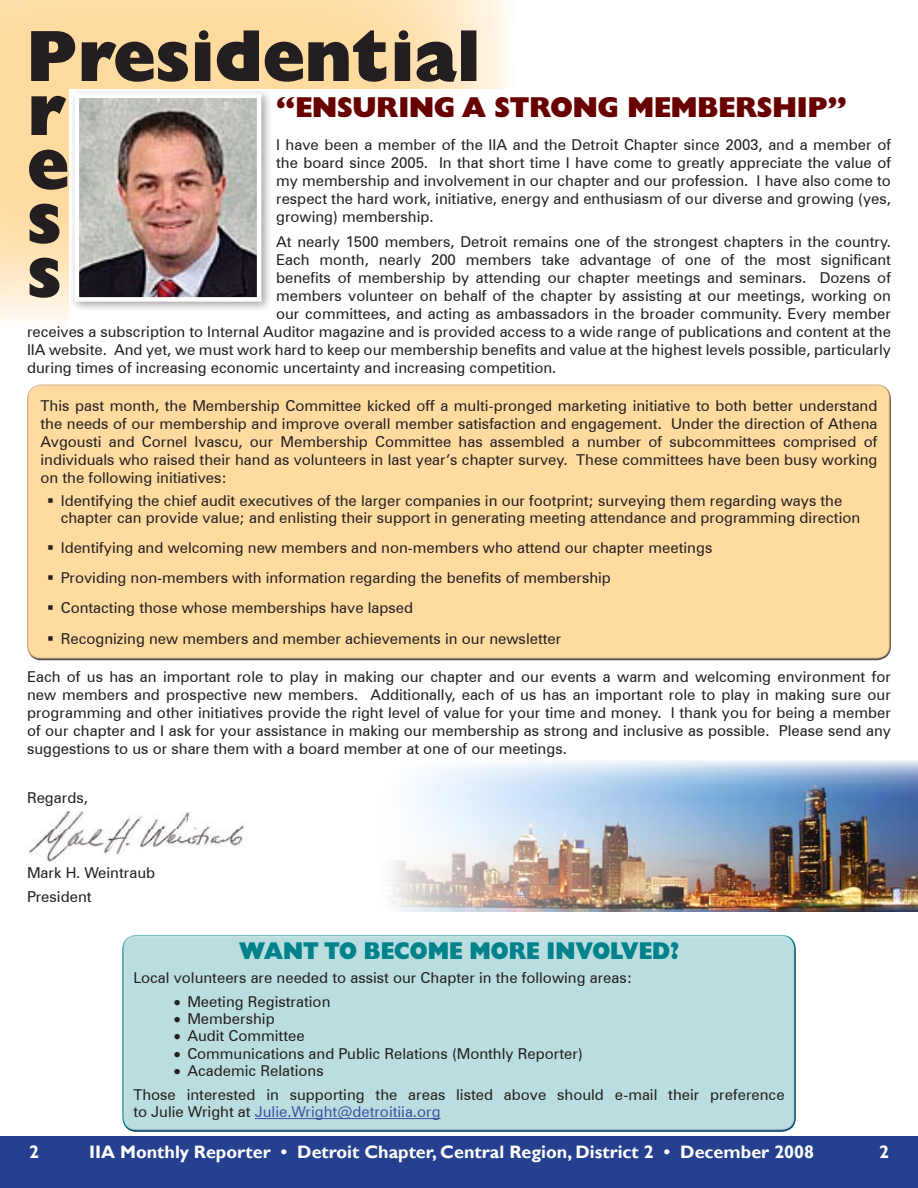
<style>
.page{position:relative;width:918px;height:1188px;background:#fff}
.page>*{position:absolute;margin:0;border:0;box-sizing:border-box;transform-origin:0 0}
.t1{font:28.5px "Gill Sans Extra Bold Display";color:#680000}
.t2{font:24px "Gill Sans Extra Bold Display";color:#00828c;scale:.95 1}
.t3{font:700 18px "Gill Sans";color:#fff}
.t4{font:15px/18px "Zurich BT";color:#231f20;text-align:justify}
.t5{font:15px "Zurich BT";color:#3953a4}
.s1{color:#231f20}
</style>
<div class="page">
<img style="left:391px;top:760px;width:527px;height:152px">
<svg style="left:0;top:0;width:508px;height:320px;background:#fee0b0"></svg>
<div style="left:69px;top:89px;width:588px;height:388px;background:#fff"></div>
<div style="left:0;top:1136px;width:918px;height:52px;background:#25408f"></div>
<div style="left:27px;top:388px;width:865px;height:274px;background:#ffdba0"></div>
<div style="left:70px;top:89px;width:203px;height:224px;background:#231f20;opacity:.4"></div>
<img style="left:80px;top:99px;width:176px;height:198px">
<div style="left:75px;top:94px;width:186px;height:208px;border:4px solid #fff"></div>
<svg style="left:30px;top:258px;width:29px;height:40px"></svg>
<svg style="left:30px;top:204px;width:29px;height:40px"></svg>
<svg style="left:29px;top:150px;width:38px;height:40px;background:#635645"></svg>
<svg style="left:31px;top:96px;width:35px;height:39px"></svg>
<svg style="left:31px;top:30px;width:445px;height:52px;background:#89775d"></svg>
<div style="left:122px;top:931px;width:675px;height:195px;background:#fff;opacity:.75"></div>
<div style="left:122px;top:939px;width:675px;height:196px;background:#badedf"></div>
<hr style="left:255px;top:1118px;width:186px;height:1px;background:#3953a4">
<img style="left:28px;top:811px;width:217px;height:51px">
<h1 class="t1" style="left:276px;top:90px;width:572px">“ENSURING A STRONG MEMBERSHIP”</h1>
<p class="t4" style="left:276px;top:136px;width:616px">I have been a member of the IIA and the Detroit Chapter since 2003, and a member of the board since 2005. In that short time I have come to greatly appreciate the value of my membership and involvement in our chapter and our profession. I have also come to respect the hard work, initiative, energy and enthusiasm of our diverse and growing (yes, growing) membership.</p>
<p class="t4" style="left:276px;top:232px;width:616px">At nearly 1500 members, Detroit remains one of the strongest chapters in the country.</p>
<p class="t4" style="left:276px;top:250px;width:616px">Each month, nearly 200 members take advantage of one of the most significant</p>
<p class="t4" style="left:276px;top:268px;width:616px">benefits of membership by attending our chapter meetings and seminars. Dozens of</p>
<p class="t4" style="left:276px;top:286px;width:616px">members volunteer on behalf of the chapter by assisting at our meetings, working on</p>
<p class="t4" style="left:276px;top:304px;width:616px">our committees, and acting as ambassadors in the broader community. Every member</p>
<p class="t4" style="left:27px;top:322px;width:865px">receives a subscription to Internal Auditor magazine and is provided access to a wide range of publications and content at the</p>
<p class="t4" style="left:27px;top:340px;width:865px">IIA website. And yet, we must work hard to keep our membership benefits and value at the highest levels possible, particularly</p>
<p class="t4" style="left:27px;top:358px;width:531px">during times of increasing economic uncertainty and increasing competition.</p>
<p class="t4" style="left:41px;top:397px;width:839px">This past month, the Membership Committee kicked off a multi-pronged marketing initiative to both better understand the needs of our membership and improve overall member satisfaction and engagement. Under the direction of Athena Avgousti and Cornel Ivascu, our Membership Committee has assembled a number of subcommittees comprised of individuals who raised their hand as volunteers in last year’s chapter survey. These committees have been busy working on the following initiatives:</p>
<p class="t4" style="left:61px;top:493px;width:801px;line-height:16.5px;text-indent:-14px">▪ Identifying the chief audit executives of the larger companies in our footprint; surveying them regarding ways the chapter can provide value; and enlisting their support in generating meeting attendance and programming direction</p>
<p class="t4" style="left:47px;top:538px;width:667px">▪ Identifying and welcoming new members and non-members who attend our chapter meetings</p>
<p class="t4" style="left:47px;top:568px;width:565px">▪ Providing non-members with information regarding the benefits of membership</p>
<p class="t4" style="left:47px;top:598px;width:367px">▪ Contacting those whose memberships have lapsed</p>
<p class="t4" style="left:47px;top:629px;width:516px">▪ Recognizing new members and member achievements in our newsletter</p>
<p class="t4" style="left:27px;top:667px;width:866px">Each of us has an important role to play in making our chapter and our events a warm and welcoming environment for new members and prospective new members. Additionally, each of us has an important role to play in making sure our programming and other initiatives provide the right level of value for your time and money. I thank you for being a member of our chapter and I ask for your assistance in making our membership as strong and inclusive as possible. Please send any suggestions to us or share them with a board member at one of our meetings.</p>
<p class="t4" style="left:27px;top:789px;width:62px">Regards,</p>
<p class="t4" style="left:27px;top:860px;width:130px;line-height:24.8px">Mark H. Weintraub<br>President</p>
<h2 class="t2" style="left:239px;top:936px;width:465px">WANT TO BECOME MORE INVOLVED?</h2>
<p class="t4" style="left:133px;top:968px;width:501px">Local volunteers are needed to assist our Chapter in the following areas:</p>
<p class="t4" style="left:174px;top:992px;width:158px">• Meeting Registration</p>
<p class="t4" style="left:174px;top:1010px;width:102px">• Membership</p>
<p class="t4" style="left:174px;top:1027px;width:132px">• Audit Committee</p>
<p class="t4" style="left:174px;top:1044px;width:410px">• Communications and Public Relations (Monthly Reporter)</p>
<p class="t4" style="left:133px;top:1058px;width:653px;line-height:24px;text-indent:40px">• Academic Relations<br>Those interested in supporting the areas listed above should e-mail their preference</p>
<p class="t5" style="left:133px;top:1103px;width:309px"><span class="s1">to Julie Wright at</span> Julie.Wright@detroitiia.org</p>
<p class="t3" style="left:29px;top:1141px;width:11px">2</p>
<p class="t3" style="left:89px;top:1141px;width:727px">IIA Monthly Reporter • Detroit Chapter, Central Region, District 2 • December 2008</p>
<p class="t3" style="left:879px;top:1141px;width:11px">2</p>
</div>
